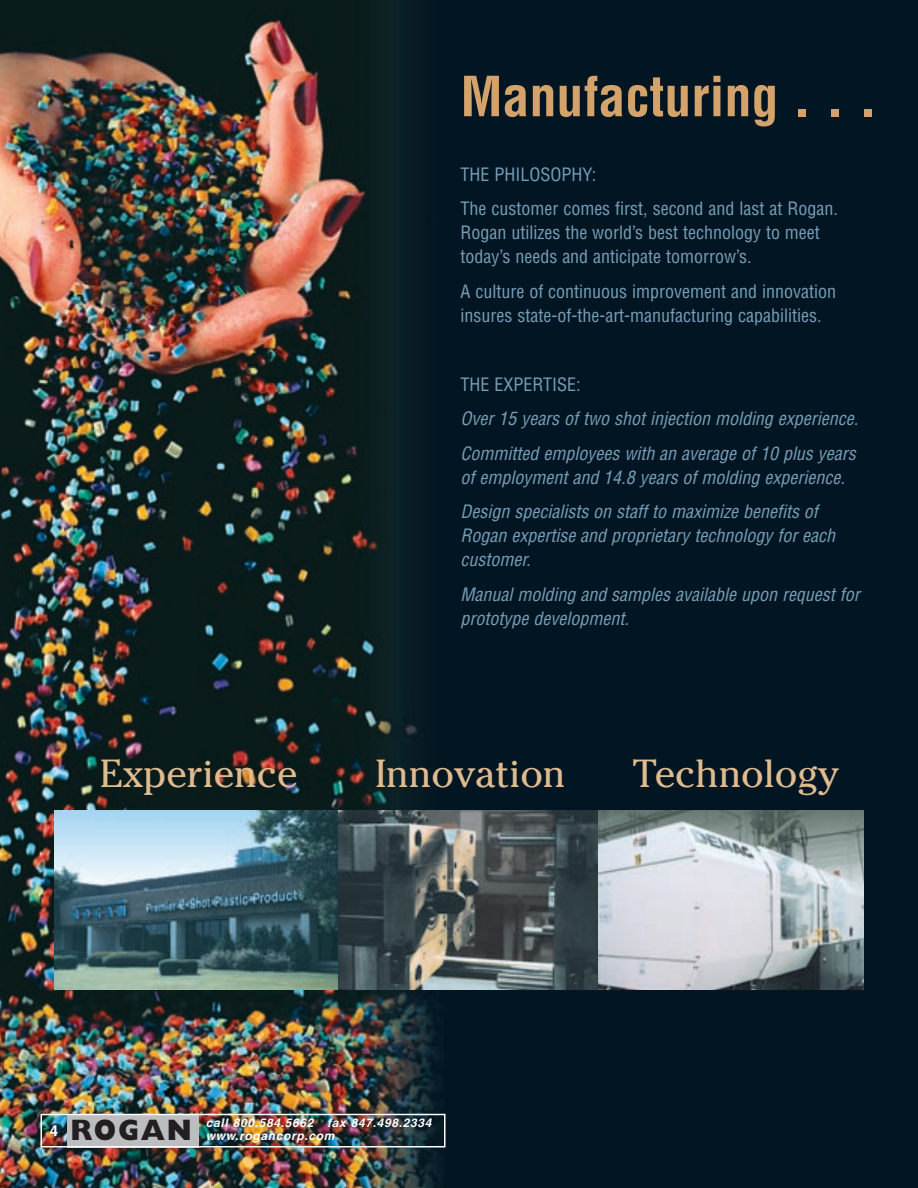
<style>
.page{position:relative;width:918px;height:1188px;background:#011622}
.page>*{position:absolute;margin:0;border:0;box-sizing:border-box;transform-origin:0 0}
.t1{font:700 condensed 54px "Helvetica";color:#d4a36b}
.t2{font:39px "Cheltenham";color:#e0bb90}
.t3{font:800 29.7px "Gill Sans";letter-spacing:.065em;color:#231f20;scale:.91 1}
.t4{font:italic condensed 18px/34.5px "Helvetica";color:#789fb9}
.t5{font:condensed 18px/24px "Helvetica";color:#789fb9}
.t6{font:italic 700 12px "Helvetica";letter-spacing:.055em;color:#fff}
.s1{font-family:"Helvetica";font-weight:700;font-size:15px;color:#fff}
</style>
<div class="page">
<img style="left:0;top:0;width:446px;height:1188px">
<div style="left:68px;top:1114px;width:131px;height:34px;background:#bcbdc0"></div>
<div style="left:40px;top:1114px;width:406px;height:34px;border:2px solid #fff"></div>
<img style="left:337px;top:810px;width:261px;height:180px">
<svg style="left:54px;top:810px;width:283px;height:180px;background:#62838c"></svg>
<svg style="left:598px;top:810px;width:266px;height:180px;background:#b2b9bd"></svg>
<h1 class="t1" style="left:460px;top:76px;width:418px">Manufacturing . . .</h1>
<p class="t5" style="left:460px;top:159px;width:379px;line-height:34.5px">THE PHILOSOPHY:<br>The customer comes first, second and last at Rogan.</p>
<p class="t5" style="left:460px;top:222px;width:361px">Rogan utilizes the world’s best technology to meet today’s needs and anticipate tomorrow’s.</p>
<p class="t5" style="left:460px;top:281px;width:377px">A culture of continuous improvement and innovation insures state-of-the-art-manufacturing capabilities.</p>
<p class="t5" style="left:460px;top:374px;width:122px">THE EXPERTISE:</p>
<p class="t4" style="left:460px;top:403px;width:399px">Over 15 years of two shot injection molding experience.<br>Committed employees with an average of 10 plus years</p>
<p class="t4" style="left:460px;top:462px;width:386px">of employment and 14.8 years of molding experience.<br>Design specialists on staff to maximize benefits of</p>
<p class="t4" style="left:460px;top:525px;width:376px;line-height:24px">Rogan expertise and proprietary technology for each customer.</p>
<p class="t4" style="left:460px;top:584px;width:401px;line-height:24px">Manual molding and samples available upon request for prototype development.</p>
<h2 class="t2" style="left:100px;top:759px;width:199px">Experience</h2>
<h2 class="t2" style="left:375px;top:759px;width:192px">Innovation</h2>
<h2 class="t2" style="left:632px;top:759px;width:208px">Technology</h2>
<h3 class="t3" style="left:50px;top:1120px;width:158px"><span class="s1">4</span> ROGAN</h3>
<p class="t6" style="left:206px;top:1118px;width:227px">call 800.584.5662 fax 847.498.2334</p>
<p class="t6" style="left:206px;top:1132px;width:130px">www.rogancorp.com</p>
</div>
